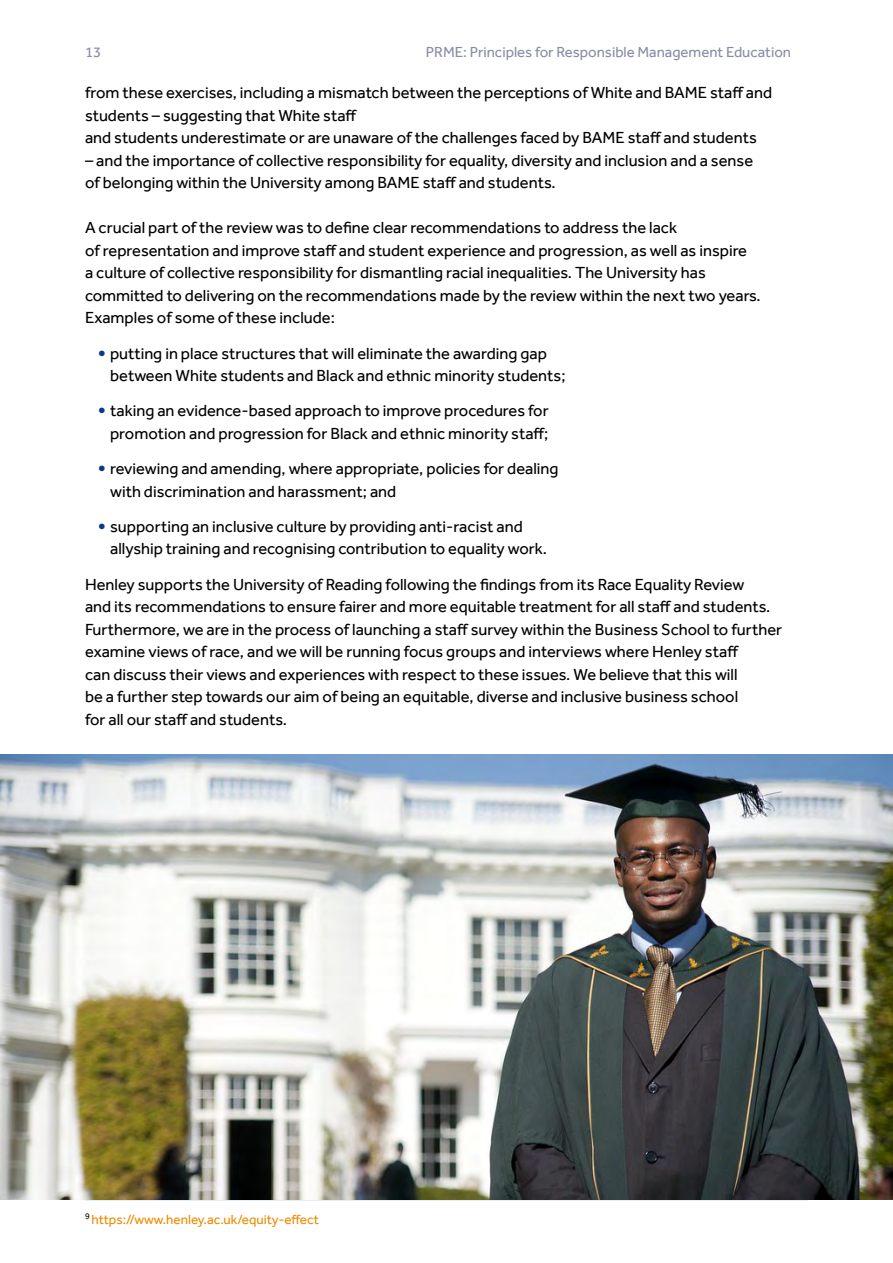
<style>
.page{position:relative;width:893px;height:1263px;background:#fff}
.page>*{position:absolute;margin:0;border:0;box-sizing:border-box;transform-origin:0 0}
.t1{font:16.5px/22.5px "Effra";color:#000}
.t2{font:15px "Effra";color:#898da6}
.t3{font:13.5px "Effra";color:#ed8b00}
.s1{font-size:22.5px;color:#0a3b85}
</style>
<div class="page">
<hr style="left:85px;top:1199px;width:723px;height:1px;background:#0a3b85">
<img style="left:0;top:754px;width:893px;height:445px">
<p class="t2" style="left:85px;top:43px;width:18px">13</p>
<p class="t2" style="left:426px;top:43px;width:367px">PRME: Principles for Responsible Management Education</p>
<p class="t1" style="left:85px;top:81px;width:689px">from these exercises, including a mismatch between the perceptions of White and BAME staff and students – suggesting that White staff<br>and students underestimate or are unaware of the challenges faced by BAME staff and students</p>
<p class="t1" style="left:85px;top:149px;width:670px">– and the importance of collective responsibility for equality, diversity and inclusion and a sense of belonging within the University among BAME staff and students.</p>
<p class="t1" style="left:85px;top:216px;width:677px">A crucial part of the review was to define clear recommendations to address the lack<br>of representation and improve staff and student experience and progression, as well as inspire<br>a culture of collective responsibility for dismantling racial inequalities. The University has committed to delivering on the recommendations made by the review within the next two years.<br>Examples of some of these include:</p>
<p class="t1" style="left:110px;top:342px;width:457px;text-indent:-12px"><span class="s1">•</span> putting in place structures that will eliminate the awarding gap between White students and Black and ethnic minority students;</p>
<p class="t1" style="left:98px;top:399px;width:452px;text-align:right"><span class="s1">•</span> taking an evidence-based approach to improve procedures for promotion and progression for Black and ethnic minority staff;</p>
<p class="t1" style="left:110px;top:457px;width:450px;text-indent:-12px"><span class="s1">•</span> reviewing and amending, where appropriate, policies for dealing with discrimination and harassment; and</p>
<p class="t1" style="left:110px;top:515px;width:438px;text-indent:-12px"><span class="s1">•</span> supporting an inclusive culture by providing anti-racist and allyship training and recognising contribution to equality work.</p>
<p class="t1" style="left:85px;top:573px;width:699px">Henley supports the University of Reading following the findings from its Race Equality Review<br>and its recommendations to ensure fairer and more equitable treatment for all staff and students.<br>Furthermore, we are in the process of launching a staff survey within the Business School to further examine views of race, and we will be running focus groups and interviews where Henley staff<br>can discuss their views and experiences with respect to these issues. We believe that this will<br>be a further step towards our aim of being an equitable, diverse and inclusive business school<br>for all our staff and students.</p>
<p class="t3" style="left:85px;top:1211px;width:235px"><sup>9</sup> https://www.henley.ac.uk/equity-effect</p>
</div>
